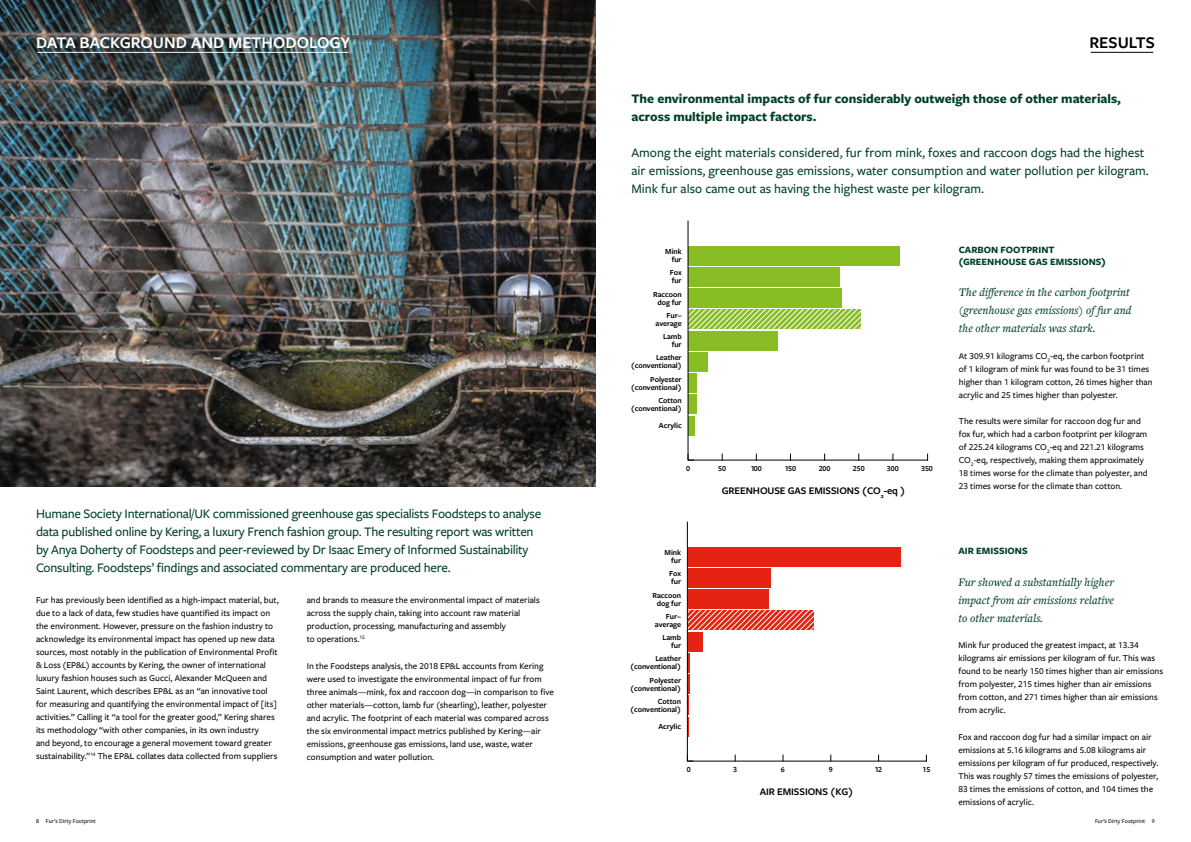
<style>
.page{position:relative;width:1191px;height:842px;background:#fff}
.page>*{position:absolute;margin:0;border:0;box-sizing:border-box;transform-origin:0 0}
.t1{font:600 17px "Freight Sans Pro";color:#fff}
.t2{font:600 17px "Freight Sans Pro";color:#000}
.t3{font:500 13.5px/18px "Freight Sans Pro";letter-spacing:-.02em;color:#004023}
.t4{font:500 13.5px/18px "Freight Sans Pro";color:#004023}
.t5{font:700 13.5px/18px "Freight Sans Pro";color:#004023}
.t6{font:italic 500 12px/18px "Freight Text Pro";color:#004023}
.t7{font:600 10.5px "Freight Sans Pro";letter-spacing:-.01em;color:#000}
.t8{font:600 10.5px "Freight Sans Pro";color:#000}
.t9{font:700 10px/12px "Freight Sans Pro";color:#004023}
.t10{font:500 9.3px/13px "Freight Sans Pro";color:#000}
.t11{font:600 8px/8px "Freight Sans Pro";letter-spacing:-.01em;color:#000;text-align:right}
.t12{font:600 8px/8px "Freight Sans Pro";letter-spacing:-.01em;color:#000;text-align:right}
.t13{font:500 6px "Freight Sans Pro";color:#000}
</style>
<div class="page">
<img style="left:0;top:169px;width:595px;height:317px">
<img style="left:0;top:0;width:595px;height:169px">
<hr style="left:37px;top:52px;width:312px;height:1px;background:#fff">
<hr style="left:1090px;top:52px;width:63px;height:1px;background:#000">
<div style="left:688px;top:416px;width:7px;height:19px;background:#89bd24"></div>
<div style="left:688px;top:395px;width:8px;height:19px;background:#89bd24"></div>
<div style="left:688px;top:373px;width:8px;height:20px;background:#89bd24"></div>
<div style="left:688px;top:352px;width:19px;height:19px;background:#89bd24"></div>
<div style="left:688px;top:331px;width:89px;height:19px;background:#89bd24"></div>
<svg style="left:688px;top:310px;width:172px;height:19px;background:#a6cd5c"></svg>
<div style="left:688px;top:288px;width:154px;height:20px;background:#89bd24"></div>
<div style="left:688px;top:267px;width:151px;height:19px;background:#89bd24"></div>
<div style="left:688px;top:246px;width:211px;height:19px;background:#89bd24"></div>
<hr style="left:687px;top:221px;width:1px;height:239px;background:#000">
<hr style="left:688px;top:460px;width:239px;height:1px;background:#000">
<svg style="left:687px;top:454px;width:7px;height:7px"></svg>
<svg style="left:688px;top:653px;width:2px;height:83px"></svg>
<div style="left:688px;top:632px;width:14px;height:19px;background:#e42313"></div>
<svg style="left:688px;top:611px;width:125px;height:19px;background:#ea5c50"></svg>
<div style="left:688px;top:589px;width:81px;height:20px;background:#e42313"></div>
<div style="left:688px;top:568px;width:82px;height:19px;background:#e42313"></div>
<div style="left:688px;top:547px;width:212px;height:19px;background:#e42313"></div>
<hr style="left:687px;top:522px;width:1px;height:239px;background:#000">
<hr style="left:688px;top:761px;width:238px;height:1px;background:#000">
<h1 class="t1" style="left:36px;top:31px;width:316px">DATA BACKGROUND AND METHODOLOGY</h1>
<p class="t3" style="left:36px;top:504px;width:507px">Humane Society International/UK commissioned greenhouse gas specialists Foodsteps to analyse data published online by Kering, a luxury French fashion group. The resulting report was written by Anya Doherty of Foodsteps and peer-reviewed by Dr Isaac Emery of Informed Sustainability Consulting. Foodsteps’ findings and associated commentary are produced here.</p>
<p class="t10" style="left:307px;top:593px;width:234px">and brands to measure the environmental impact of materials across the supply chain, taking into account raw material production, processing, manufacturing and assembly<br>to operations.<sup>15</sup></p>
<p class="t10" style="left:307px;top:659px;width:249px">In the Foodsteps analysis, the 2018 EP&amp;L accounts from Kering were used to investigate the environmental impact of fur from three animals—mink, fox and raccoon dog—in comparison to five other materials—cotton, lamb fur (shearling), leather, polyester and acrylic. The footprint of each material was compared across the six environmental impact metrics published by Kering—air emissions, greenhouse gas emissions, land use, waste, water consumption and water pollution.</p>
<p class="t10" style="left:36px;top:593px;width:244px">Fur has previously been identified as a high-impact material, but, due to a lack of data, few studies have quantified its impact on the environment. However, pressure on the fashion industry to acknowledge its environmental impact has opened up new data sources, most notably in the publication of Environmental Profit &amp; Loss (EP&amp;L) accounts by Kering, the owner of international luxury fashion houses such as Gucci, Alexander McQueen and Saint Laurent, which describes EP&amp;L as an “an innovative tool for measuring and quantifying the environmental impact of [its] activities.” Calling it “a tool for the greater good,” Kering shares its methodology “with other companies, in its own industry<br>and beyond, to encourage a general movement toward greater sustainability.”<sup>14</sup> The EP&amp;L collates data collected from suppliers</p>
<h1 class="t2" style="left:1089px;top:31px;width:67px">RESULTS</h1>
<h2 class="t5" style="left:631px;top:89px;width:491px">The environmental impacts of fur considerably outweigh those of other materials, across multiple impact factors.</h2>
<p class="t4" style="left:631px;top:143px;width:519px">Among the eight materials considered, fur from mink, foxes and raccoon dogs had the highest air emissions, greenhouse gas emissions, water consumption and water pollution per kilogram.<br>Mink fur also came out as having the highest waste per kilogram.</p>
<p class="t11" style="left:665px;top:247px;width:18px">Mink fur</p>
<p class="t11" style="left:653px;top:290px;width:30px;text-align:center">Raccoon dog fur</p>
<p class="t11" style="left:670px;top:268px;width:13px;text-align:left">Fox fur</p>
<p class="t11" style="left:655px;top:311px;width:28px">Fur– average</p>
<p class="t11" style="left:663px;top:332px;width:20px">Lamb fur</p>
<p class="t11" style="left:631px;top:353px;width:52px">Leather (conventional)</p>
<p class="t11" style="left:631px;top:375px;width:52px">Polyester (conventional)</p>
<p class="t11" style="left:631px;top:396px;width:52px">Cotton (conventional)</p>
<p class="t11" style="left:659px;top:421px;width:24px">Acrylic</p>
<p class="t11" style="left:686px;top:464px;width:5px">0</p>
<p class="t11" style="left:718px;top:464px;width:9px">50</p>
<p class="t11" style="left:751px;top:464px;width:13px">100</p>
<p class="t11" style="left:785px;top:464px;width:13px">150</p>
<p class="t11" style="left:818px;top:464px;width:13px">200</p>
<p class="t11" style="left:853px;top:464px;width:13px">250</p>
<p class="t11" style="left:887px;top:464px;width:13px">300</p>
<p class="t11" style="left:921px;top:464px;width:13px">350</p>
<p class="t7" style="left:721px;top:484px;width:185px">GREENHOUSE GAS EMISSIONS (CO<sub>2</sub>-eq )</p>
<p class="t12" style="left:664px;top:548px;width:18px">Mink fur</p>
<p class="t12" style="left:652px;top:591px;width:30px;text-align:center">Raccoon dog fur</p>
<p class="t12" style="left:669px;top:569px;width:13px;text-align:left">Fox fur</p>
<p class="t12" style="left:655px;top:612px;width:28px">Fur– average</p>
<p class="t12" style="left:662px;top:633px;width:20px">Lamb fur</p>
<p class="t12" style="left:630px;top:654px;width:52px">Leather (conventional)</p>
<p class="t12" style="left:630px;top:676px;width:52px">Polyester (conventional)</p>
<p class="t12" style="left:630px;top:697px;width:52px">Cotton (conventional)</p>
<p class="t12" style="left:658px;top:722px;width:24px">Acrylic</p>
<p class="t12" style="left:687px;top:765px;width:5px">0</p>
<p class="t12" style="left:733px;top:765px;width:5px">3</p>
<p class="t12" style="left:781px;top:765px;width:5px">6</p>
<p class="t12" style="left:828px;top:765px;width:5px">9</p>
<p class="t12" style="left:875px;top:765px;width:9px">12</p>
<p class="t12" style="left:922px;top:765px;width:9px">15</p>
<p class="t8" style="left:760px;top:785px;width:95px">AIR EMISSIONS (KG)</p>
<p class="t9" style="left:958px;top:243px;width:149px">CARBON FOOTPRINT (GREENHOUSE GAS EMISSIONS)</p>
<p class="t6" style="left:958px;top:283px;width:174px">The difference in the carbon footprint (greenhouse gas emissions) of fur and the other materials was stark.</p>
<p class="t10" style="left:958px;top:349px;width:195px">At 309.91 kilograms CO<sub>2</sub>-eq, the carbon footprint of 1 kilogram of mink fur was found to be 31 times higher than 1 kilogram cotton, 26 times higher than acrylic and 25 times higher than polyester.</p>
<p class="t10" style="left:958px;top:414px;width:190px">The results were similar for raccoon dog fur and fox fur, which had a carbon footprint per kilogram of 225.24 kilograms CO<sub>2</sub>-eq and 221.21 kilograms CO<sub>2</sub>-eq, respectively, making them approximately 18 times worse for the climate than polyester, and 23 times worse for the climate than cotton.</p>
<p class="t9" style="left:958px;top:544px;width:71px">AIR EMISSIONS</p>
<p class="t6" style="left:958px;top:572px;width:157px;text-align:justify">Fur showed a substantially higher impact from air emissions relative to other materials.</p>
<p class="t10" style="left:958px;top:638px;width:206px">Mink fur produced the greatest impact, at 13.34 kilograms air emissions per kilogram of fur. This was found to be nearly 150 times higher than air emissions from polyester, 215 times higher than air emissions from cotton, and 271 times higher than air emissions from acrylic.</p>
<p class="t10" style="left:958px;top:730px;width:201px">Fox and raccoon dog fur had a similar impact on air emissions at 5.16 kilograms and 5.08 kilograms air emissions per kilogram of fur produced, respectively.<br>This was roughly 57 times the emissions of polyester, 83 times the emissions of cotton, and 104 times the emissions of acrylic.</p>
<p class="t13" style="left:36px;top:817px;width:61px">8 Fur’s Dirty Footprint</p>
<p class="t13" style="left:1095px;top:817px;width:61px">Fur’s Dirty Footprint 9</p>
</div>
